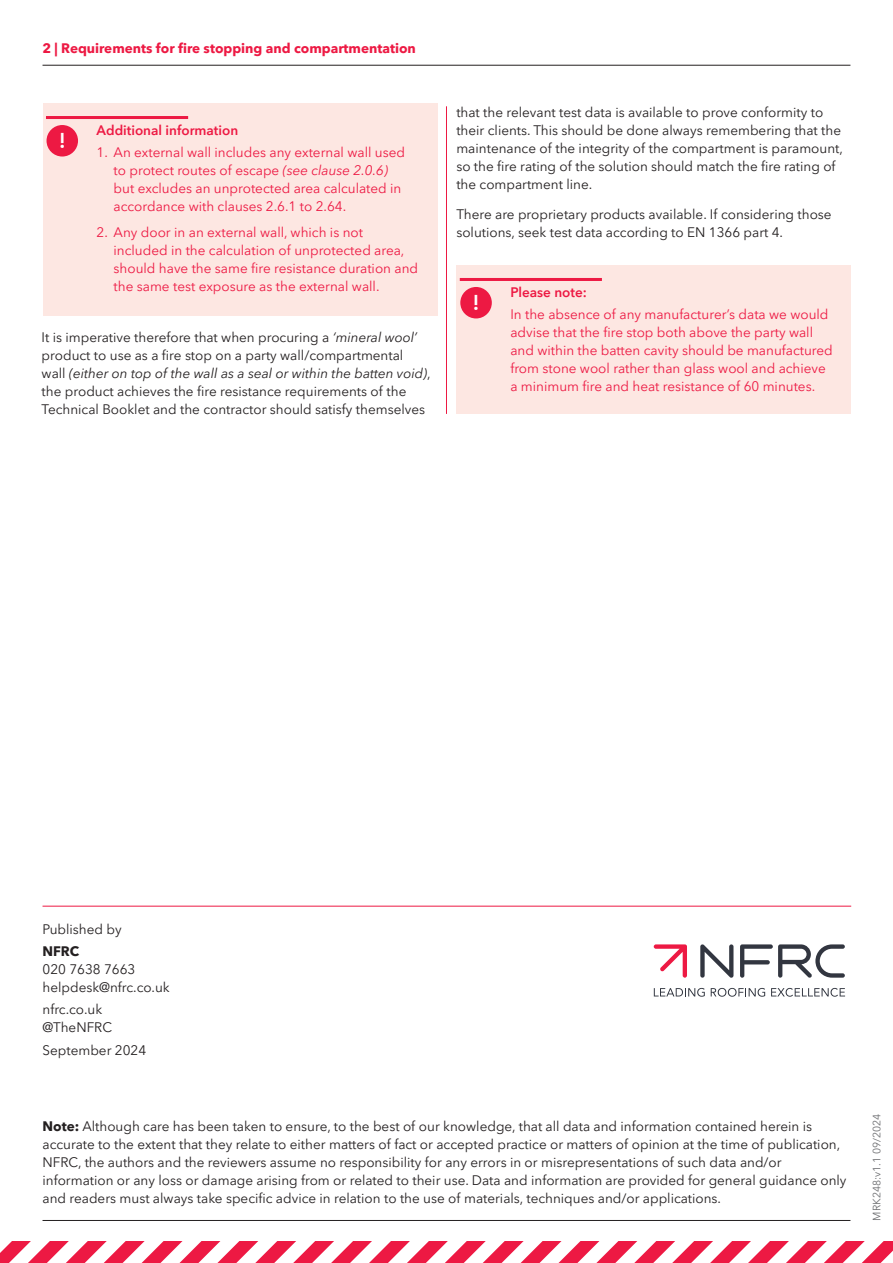
<style>
.page{position:relative;width:893px;height:1263px;background:#fff}
.page>*{position:absolute;margin:0;border:0;box-sizing:border-box;transform-origin:0 0}
.t1{font:600 21px "Avenir Next W1 G";color:#fff}
.t2{font:13.5px/18px "Avenir Next W1 G";color:#231f20}
.t3{font:13.5px/18px "Avenir Next W1 G";color:#ed1943}
.t4{font:700 13.5px "Avenir Next W1 G";color:#ed1943}
.t5{font:600 13.5px "Avenir Next W1 G";color:#ed1943}
.t6{font:700 13.5px "Avenir Next W1 G";color:#231f20}
.t7{font:10.5px "Avenir Next W1 G";color:#6c6d70}
.s1{font-style:italic}
.s2{font-weight:700}
</style>
<div class="page">
<hr style="left:43px;top:1220px;width:807px;height:1px;background:#231f20">
<svg style="left:0;top:1242px;width:893px;height:21px"></svg>
<hr style="left:43px;top:906px;width:808px;height:1px;background:#ed1943">
<svg style="left:654px;top:988px;width:51px;height:9px"></svg>
<svg style="left:711px;top:988px;width:54px;height:9px"></svg>
<svg style="left:771px;top:988px;width:74px;height:9px"></svg>
<svg style="left:700px;top:944px;width:33px;height:34px"></svg>
<svg style="left:740px;top:944px;width:105px;height:34px"></svg>
<svg style="left:654px;top:944px;width:33px;height:34px"></svg>
<hr style="left:43px;top:65px;width:807px;height:1px;background:#231f20">
<div style="left:43px;top:103px;width:394px;height:213px;background:#fde7e2"></div>
<div style="left:47px;top:125px;width:31px;height:32px;background:#ed1943;border-radius:50%"></div>
<hr style="left:46px;top:116px;width:142px;height:3px;background:#ed1943">
<div style="left:456px;top:265px;width:395px;height:149px;background:#fde7e2"></div>
<div style="left:460px;top:287px;width:32px;height:31px;background:#ed1943;border-radius:50%"></div>
<hr style="left:460px;top:278px;width:142px;height:3px;background:#ed1943">
<hr style="left:446px;top:106px;width:1px;height:308px;background:#ed1943">
<p class="t4" style="left:43px;top:37px;width:375px">2 | Requirements for fire stopping and compartmentation</p>
<h1 class="t1" style="left:59px;top:124px;width:9px">!</h1>
<p class="t5" style="left:97px;top:119px;width:143px">Additional information</p>
<p class="t3" style="left:114px;top:142px;width:293px;text-indent:-17px">1. An external wall includes any external wall used to protect routes of escape <span class="s1">(see clause 2.0.6) </span>but excludes an unprotected area calculated in accordance with clauses 2.6.1 to 2.64.</p>
<p class="t3" style="left:114px;top:222px;width:306px;text-indent:-17px">2. Any door in an external wall, which is not included in the calculation of unprotected area, should have the same fire resistance duration and the same test exposure as the external wall.</p>
<p class="t2" style="left:42px;top:327px;width:391px">It is imperative therefore that when procuring a <span class="s1">‘mineral wool’ </span>product to use as a fire stop on a party wall/compartmental wall <span class="s1">(either on top of the wall as a seal or within the batten void)</span>, the product achieves the fire resistance requirements of the Technical Booklet and the contractor should satisfy themselves</p>
<p class="t2" style="left:456px;top:102px;width:388px">that the relevant test data is available to prove conformity to their clients. This should be done always remembering that the maintenance of the integrity of the compartment is paramount, so the fire rating of the solution should match the fire rating of the compartment line.</p>
<p class="t2" style="left:456px;top:204px;width:377px">There are proprietary products available. If considering those solutions, seek test data according to EN 1366 part 4.</p>
<h1 class="t1" style="left:472px;top:286px;width:9px">!</h1>
<p class="t5" style="left:510px;top:281px;width:78px">Please note:</p>
<p class="t3" style="left:510px;top:304px;width:324px">In the absence of any manufacturer’s data we would advise that the fire stop both above the party wall and within the batten cavity should be manufactured from stone wool rather than glass wool and achieve a minimum fire and heat resistance of 60 minutes.</p>
<p class="t2" style="left:43px;top:919px;width:81px">Published by</p>
<p class="t6" style="left:43px;top:941px;width:38px">NFRC</p>
<p class="t2" style="left:43px;top:959px;width:129px">020 7638 7663 helpdesk@nfrc.co.uk</p>
<p class="t2" style="left:43px;top:999px;width:71px">nfrc.co.uk @TheNFRC</p>
<p class="t2" style="left:43px;top:1040px;width:105px">September 2024</p>
<p class="t2" style="left:43px;top:1116px;width:805px"><span class="s2">Note:</span> Although care has been taken to ensure, to the best of our knowledge, that all data and information contained herein is accurate to the extent that they relate to either matters of fact or accepted practice or matters of opinion at the time of publication, NFRC, the authors and the reviewers assume no responsibility for any errors in or misrepresentations of such data and/or information or any loss or damage arising from or related to their use. Data and information are provided for general guidance only and readers must always take specific advice in relation to the use of materials, techniques and/or applications.</p>
<p class="t7" style="left:868px;top:1220px;width:108px;rotate:-90deg">MRK248:v1.1 09/2024</p>
</div>
